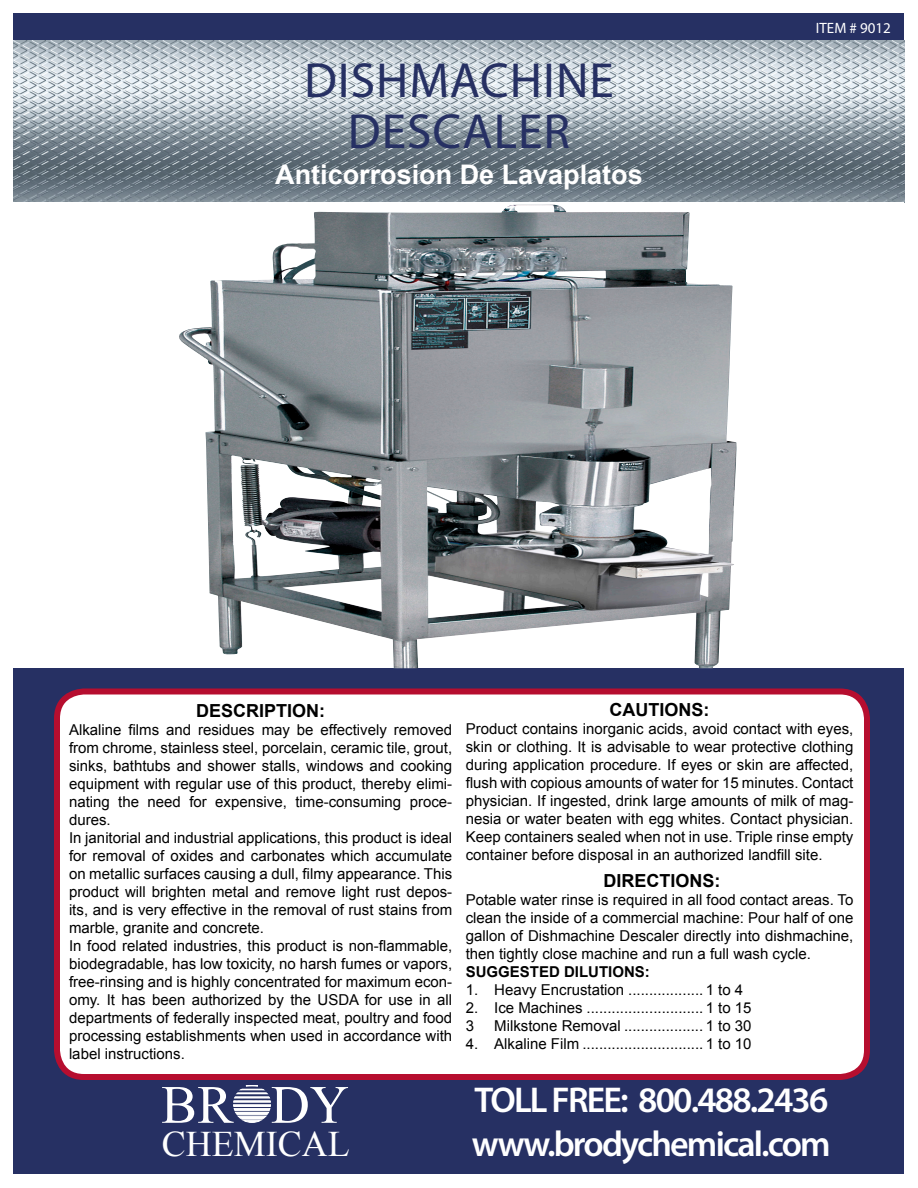
<style>
.page{position:relative;width:918px;height:1188px;background:#fff}
.page>*{position:absolute;margin:0;border:0;box-sizing:border-box;transform-origin:0 0}
.t1{font:54px "Times New Roman";color:#fff}
.PRODUCT_NAME{font:49.5px "Myriad Pro";letter-spacing:.02em;color:#263063}
.t2{font:600 36px "Myriad Pro";letter-spacing:-.05em;color:#fff}
.t3{font:36px "Times New Roman";color:#fff}
.SPANISH_NAME{font:700 27px "Arial";color:#fff}
.DESCRIPTION{font:700 18px "Arial";color:#000}
.Numbered_leader{font:15px/18px "Arial";color:#000;text-align:justify}
.t4{font:700 15px "Arial";color:#000}
.t5{font:15px "Myriad Pro";color:#fff}
</style>
<div class="page">
<div style="left:14px;top:14px;width:890px;height:1160px;background:#263063"></div>
<img style="left:14px;top:40px;width:890px;height:162px">
<div style="left:57px;top:692px;width:810px;height:385px;background:#fff;border-radius:27px"></div>
<div style="left:54px;top:688px;width:816px;height:392px;border:6px solid #b60e2f;border-radius:27px"></div>
<svg style="left:233px;top:1085px;width:38px;height:38px"></svg>
<div style="left:14px;top:202px;width:890px;height:466px;background:#fff"></div>
<img style="left:179px;top:205px;width:558px;height:463px">
<p class="PRODUCT_NAME" style="left:304px;top:50px;width:311px">DISHMACHINE</p>
<p class="PRODUCT_NAME" style="left:348px;top:101px;width:224px">DESCALER</p>
<p class="SPANISH_NAME" style="left:275px;top:156px;width:369px">Anticorrosion De Lavaplatos</p>
<p class="t5" style="left:816px;top:18px;width:77px">ITEM # 9012</p>
<p class="DESCRIPTION" style="left:196px;top:698px;width:131px">DESCRIPTION:</p>
<p class="Numbered_leader" style="left:69px;top:721px;width:385px">Alkaline films and residues may be effectively removed from chrome, stainless steel, porcelain, ceramic tile, grout, sinks, bathtubs and shower stalls, windows and cooking equipment with regular use of this product, thereby elimi&shy;nating the need for expensive, time-consuming proce&shy;dures.</p>
<p class="Numbered_leader" style="left:69px;top:829px;width:385px">In janitorial and industrial applications, this product is ideal for removal of oxides and carbonates which accumulate on metallic surfaces causing a dull, filmy appearance. This product will brighten metal and remove light rust depos&shy;its, and is very effective in the removal of rust stains from marble, granite and concrete.</p>
<p class="Numbered_leader" style="left:69px;top:937px;width:385px">In food related industries, this product is non-flammable, biodegradable, has low toxicity, no harsh fumes or vapors, free-rinsing and is highly concentrated for maximum econ&shy;omy. It has been authorized by the USDA for use in all departments of federally inspected meat, poultry and food processing establishments when used in accordance with label instructions.</p>
<p class="t1" style="left:161px;top:1068px;width:189px">BR DY</p>
<p class="t3" style="left:162px;top:1120px;width:189px">CHEMICAL</p>
<p class="DESCRIPTION" style="left:610px;top:698px;width:101px">CAUTIONS:</p>
<p class="Numbered_leader" style="left:466px;top:720px;width:389px">Product contains inorganic acids, avoid contact with eyes, skin or clothing. It is advisable to wear protective clothing during application procedure. If eyes or skin are affected, flush with copious amounts of water for 15 minutes. Contact physician. If ingested, drink large amounts of milk of mag&shy;nesia or water beaten with egg whites. Contact physician.<br>Keep containers sealed when not in use. Triple rinse empty container before disposal in an authorized landfill site.</p>
<p class="DESCRIPTION" style="left:604px;top:869px;width:119px">DIRECTIONS:</p>
<p class="Numbered_leader" style="left:466px;top:891px;width:389px">Potable water rinse is required in all food contact areas. To clean the inside of a commercial machine: Pour half of one gallon of Dishmachine Descaler directly into dishmachine, then tightly close machine and run a full wash cycle.</p>
<p class="t4" style="left:466px;top:962px;width:186px">SUGGESTED DILUTIONS:</p>
<p class="Numbered_leader" style="left:466px;top:981px;width:279px">1. Heavy Encrustation .................. 1 to 4</p>
<p class="Numbered_leader" style="left:466px;top:999px;width:287px">2. Ice Machines ............................ 1 to 15</p>
<p class="Numbered_leader" style="left:466px;top:1017px;width:10px">3</p>
<p class="Numbered_leader" style="left:494px;top:1017px;width:259px">Milkstone Removal ................... 1 to 30</p>
<p class="Numbered_leader" style="left:466px;top:1035px;width:287px">4. Alkaline Film ............................. 1 to 10</p>
<p class="t2" style="left:474px;top:1077px;width:356px">TOLL FREE: 800.488.2436</p>
<p class="t2" style="left:472px;top:1121px;width:360px">www.brodychemical.com</p>
</div>
